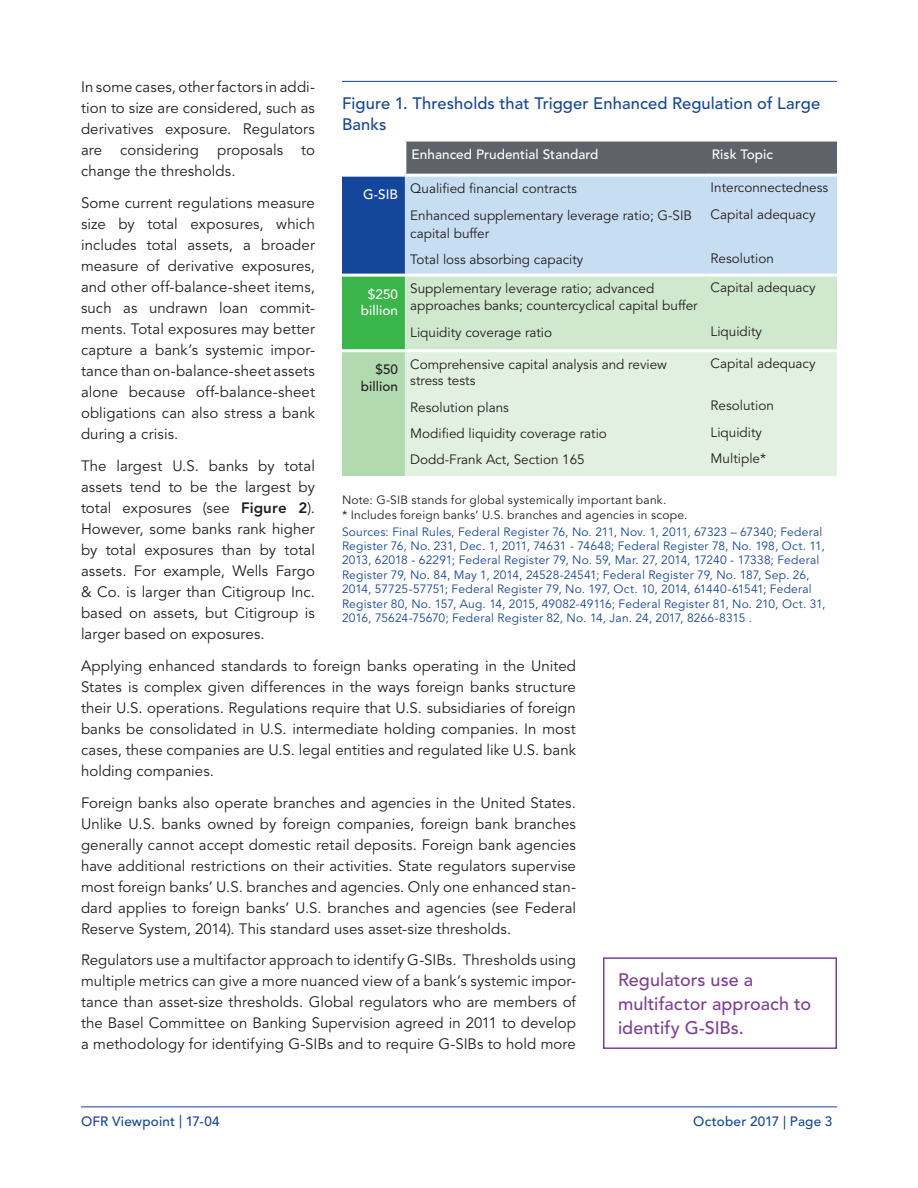
<style>
.page{position:relative;width:918px;height:1188px;background:#fff}
.page>*{position:absolute;margin:0;border:0;box-sizing:border-box;transform-origin:0 0}
.Insert_-_header{font:500 18px/24px "Avenir LT Std";letter-spacing:.005em;color:#813e97}
.Figure_title{font:500 16.5px/21px "Avenir LT Std";letter-spacing:.005em;color:#14469b}
.Body_text{font:15px/21px "Avenir LT Std";letter-spacing:.005em;color:#231f20;text-align:justify}
.t1{font:13.5px/16.2px "Avenir LT Std";color:#231f20}
.t2{font:500 13.5px/16.2px "Avenir LT Std";letter-spacing:.005em;color:#fff;text-align:center}
.t3{font:500 13.5px "Avenir LT Std";letter-spacing:.015em;color:#14469b}
.t4{font:500 13.5px/16.2px "Avenir LT Std";letter-spacing:.005em;color:#231f20;text-align:right}
.Sources{font:12px/14.4px "Avenir LT Std";letter-spacing:.015em;color:#14469b}
.Notes{font:12px "Avenir LT Std";letter-spacing:.02em;color:#231f20}
.s1{font-weight:800}
.s2{font-weight:500;color:#fff}
</style>
<div class="page">
<hr style="left:81px;top:1106px;width:756px;height:1px;background:#14469b">
<div style="left:603px;top:957px;width:234px;height:92px;border:2px solid #813e97"></div>
<hr style="left:342px;top:81px;width:495px;height:1px;background:#14469b">
<div style="left:342px;top:175px;width:63px;height:100px;background:#14469b"></div>
<div style="left:342px;top:275px;width:63px;height:76px;background:#3ab54a"></div>
<svg style="left:405px;top:142px;width:432px;height:207px;background:#bacdcf"></svg>
<div style="left:342px;top:351px;width:63px;height:125px;background:#b2dab0"></div>
<div style="left:405px;top:352px;width:432px;height:124px;background:#e1f0e0"></div>
<hr style="left:342px;top:174px;width:63px;height:3px;background:#fff">
<hr style="left:403px;top:142px;width:3px;height:32px;background:#fff">
<hr style="left:405px;top:174px;width:300px;height:3px;background:#fff">
<hr style="left:705px;top:174px;width:132px;height:3px;background:#fff">
<hr style="left:342px;top:274px;width:63px;height:3px;background:#fff">
<hr style="left:342px;top:349px;width:63px;height:3px;background:#fff">
<hr style="left:405px;top:274px;width:300px;height:3px;background:#fff">
<hr style="left:705px;top:274px;width:132px;height:3px;background:#fff">
<p class="Body_text" style="left:81px;top:77px;width:236px">In some cases, other factors in addi&shy;tion to size are considered, such as derivatives exposure. Regulators are considering proposals to change the thresholds.</p>
<p class="Body_text" style="left:81px;top:193px;width:236px">Some current regulations measure size by total exposures, which includes total assets, a broader measure of derivative exposures, and other off-balance-sheet items, such as undrawn loan commit&shy;ments. Total exposures may better capture a bank’s systemic impor&shy;tance than on-balance-sheet assets alone because off-balance-sheet obligations can also stress a bank during a crisis.</p>
<p class="Body_text" style="left:81px;top:456px;width:236px">The largest U.S. banks by total assets tend to be the largest by total exposures (see <span class="s1">Figure 2</span>).<br>However, some banks rank higher by total exposures than by total assets. For example, Wells Fargo &amp; Co. is larger than Citigroup Inc. based on assets, but Citigroup is larger based on exposures.</p>
<p class="Body_text" style="left:81px;top:655px;width:497px">Applying enhanced standards to foreign banks operating in the United States is complex given differences in the ways foreign banks structure their U.S. operations. Regulations require that U.S. subsidiaries of foreign banks be consolidated in U.S. intermediate holding companies. In most cases, these companies are U.S. legal entities and regulated like U.S. bank holding companies.</p>
<p class="Body_text" style="left:81px;top:792px;width:497px">Foreign banks also operate branches and agencies in the United States.<br>Unlike U.S. banks owned by foreign companies, foreign bank branches generally cannot accept domestic retail deposits. Foreign bank agencies have additional restrictions on their activities. State regulators supervise most foreign banks’ U.S. branches and agencies. Only one enhanced stan&shy;dard applies to foreign banks’ U.S. branches and agencies (see Federal Reserve System, 2014). This standard uses asset-size thresholds.</p>
<p class="Body_text" style="left:81px;top:950px;width:496px">Regulators use a multifactor approach to identify G-SIBs. Thresholds using multiple metrics can give a more nuanced view of a bank’s systemic impor&shy;tance than asset-size thresholds. Global regulators who are members of the Basel Committee on Banking Supervision agreed in 2011 to develop a methodology for identifying G-SIBs and to require G-SIBs to hold more</p>
<p class="Figure_title" style="left:342px;top:93px;width:480px">Figure 1. Thresholds that Trigger Enhanced Regulation of Large<br>Banks</p>
<p class="t2" style="left:412px;top:146px;width:188px">Enhanced Prudential Standard</p>
<p class="t2" style="left:712px;top:146px;width:63px">Risk Topic</p>
<p class="t1" style="left:363px;top:181px;width:215px"><span class="s2">G-SIB</span> Qualified financial contracts</p>
<p class="t1" style="left:711px;top:180px;width:119px">Interconnectedness</p>
<p class="t1" style="left:410px;top:207px;width:283px;line-height:18px">Enhanced supplementary leverage ratio; G-SIB capital buffer</p>
<p class="t1" style="left:711px;top:206px;width:107px">Capital adequacy</p>
<p class="t1" style="left:410px;top:252px;width:175px">Total loss absorbing capacity</p>
<p class="t1" style="left:711px;top:251px;width:65px">Resolution</p>
<p class="t2" style="left:361px;top:286px;width:39px">$250 billion</p>
<p class="t1" style="left:410px;top:281px;width:289px">Supplementary leverage ratio; advanced approaches banks; countercyclical capital buffer</p>
<p class="t1" style="left:711px;top:280px;width:107px">Capital adequacy</p>
<p class="t1" style="left:410px;top:325px;width:143px">Liquidity coverage ratio</p>
<p class="t1" style="left:711px;top:323px;width:53px">Liquidity</p>
<p class="t4" style="left:361px;top:362px;width:39px">$50 billion</p>
<p class="t1" style="left:410px;top:357px;width:258px">Comprehensive capital analysis and review stress tests</p>
<p class="t1" style="left:711px;top:355px;width:107px">Capital adequacy</p>
<p class="t1" style="left:410px;top:399px;width:100px">Resolution plans</p>
<p class="t1" style="left:711px;top:398px;width:65px">Resolution</p>
<p class="t1" style="left:410px;top:426px;width:198px">Modified liquidity coverage ratio</p>
<p class="t1" style="left:711px;top:424px;width:53px">Liquidity</p>
<p class="t1" style="left:410px;top:452px;width:176px">Dodd-Frank Act, Section 165</p>
<p class="t1" style="left:711px;top:451px;width:57px">Multiple*</p>
<p class="Notes" style="left:342px;top:493px;width:326px">Note: G-SIB stands for global systemically important bank.</p>
<p class="Notes" style="left:342px;top:508px;width:347px">* Includes foreign banks’ U.S. branches and agencies in scope.</p>
<p class="Sources" style="left:342px;top:525px;width:485px">Sources: Final Rules, Federal Register 76, No. 211, Nov. 1, 2011, 67323 – 67340; Federal Register 76, No. 231, Dec. 1, 2011, 74631 - 74648; Federal Register 78, No. 198, Oct. 11, 2013, 62018 - 62291; Federal Register 79, No. 59, Mar. 27, 2014, 17240 - 17338; Federal Register 79, No. 84, May 1, 2014, 24528-24541; Federal Register 79, No. 187, Sep. 26, 2014, 57725-57751; Federal Register 79, No. 197, Oct. 10, 2014, 61440-61541; Federal Register 80, No. 157, Aug. 14, 2015, 49082-49116; Federal Register 81, No. 210, Oct. 31, 2016, 75624-75670; Federal Register 82, No. 14, Jan. 24, 2017, 8266-8315 .</p>
<p class="Insert_-_header" style="left:618px;top:968px;width:195px">Regulators use a multifactor approach to identify G-SIBs.</p>
<p class="t3" style="left:81px;top:1114px;width:140px">OFR Viewpoint | 17-04</p>
<p class="t3" style="left:693px;top:1114px;width:141px">October 2017 | Page 3</p>
</div>
